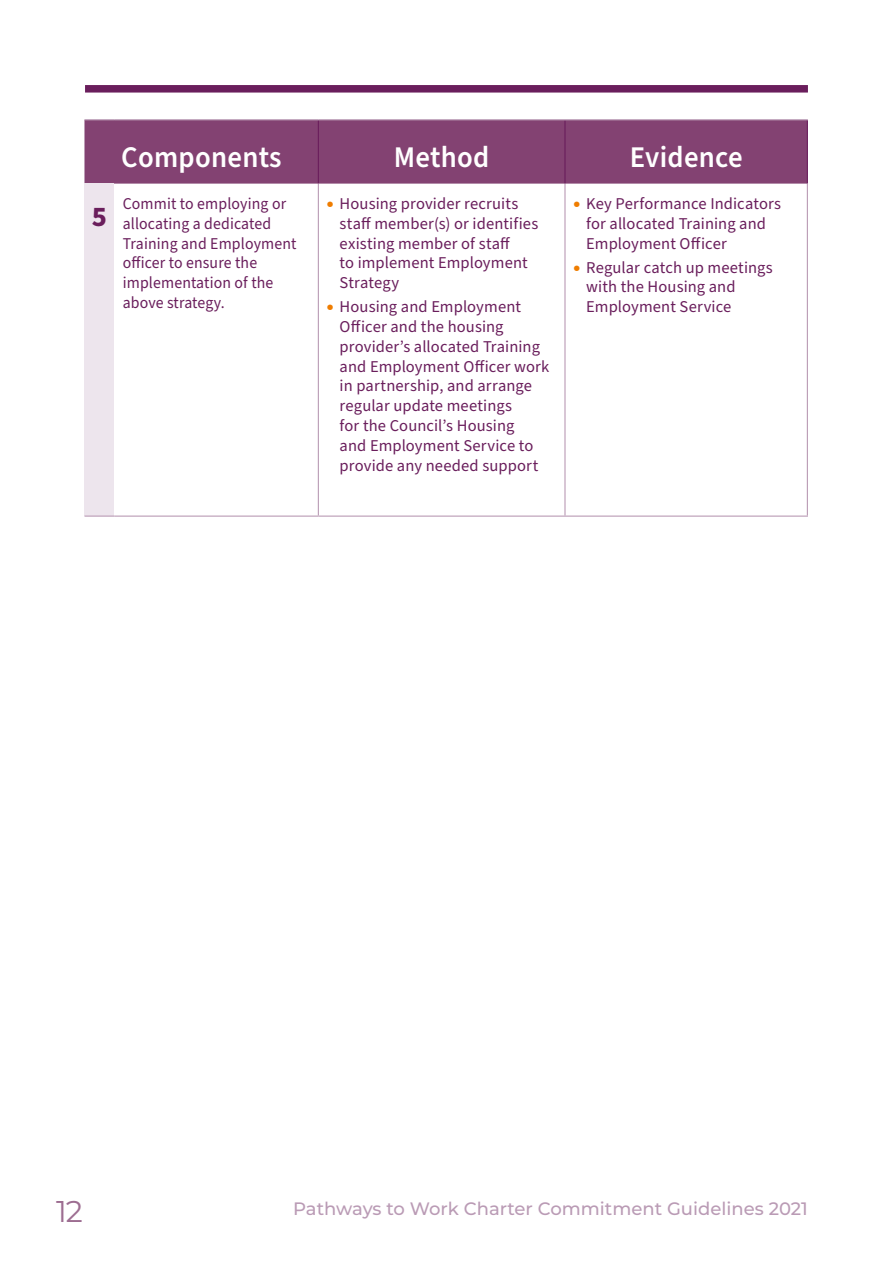
<style>
.page{position:relative;width:893px;height:1263px;background:#fff}
.page>*{position:absolute;margin:0;border:0;box-sizing:border-box;transform-origin:0 0}
.Table_head_white{font:600 30px "Source Sans Pro";letter-spacing:.01em;color:#fff;scale:.96 1}
.t1{font:30px "Montserrat";color:#9d6d91}
.Table_number{font:700 28.5px "Source Sans Pro";color:#6a1e5c}
.t2{font:500 18px "Montserrat";color:#ba9bb5}
.Table_body{font:16.5px/19.8px "Source Sans Pro";letter-spacing:.01em;color:#6a1e5c}
.Table_body-2{font:16.5px/19.8px "Source Sans Pro";letter-spacing:.01em;color:#6a1e5c;scale:.96 1}
.s1{font-family:"Montserrat";font-weight:900;color:#ef7d00}
</style>
<div class="page">
<div style="left:85px;top:85px;width:723px;height:8px;background:#6a1e5c"></div>
<div style="left:84px;top:120px;width:723px;height:64px;background:#834272"></div>
<div style="left:84px;top:184px;width:30px;height:332px;background:#ede5ed"></div>
<hr style="left:318px;top:120px;width:1px;height:64px;background:#6a1e5c">
<hr style="left:564px;top:120px;width:2px;height:64px;background:#6a1e5c">
<hr style="left:318px;top:119px;width:247px;height:1px;background:#ba9bb5">
<hr style="left:565px;top:119px;width:243px;height:1px;background:#ba9bb5">
<hr style="left:807px;top:120px;width:1px;height:64px;background:#6a1e5c">
<hr style="left:318px;top:184px;width:1px;height:331px;background:#ba9bb5">
<hr style="left:564px;top:184px;width:2px;height:331px;background:#ba9bb5">
<hr style="left:807px;top:184px;width:1px;height:331px;background:#ba9bb5">
<hr style="left:114px;top:515px;width:204px;height:2px;background:#ba9bb5">
<hr style="left:318px;top:515px;width:247px;height:2px;background:#ba9bb5">
<hr style="left:565px;top:515px;width:243px;height:2px;background:#ba9bb5">
<hr style="left:84px;top:119px;width:30px;height:1px;background:#ba9bb5">
<hr style="left:114px;top:119px;width:204px;height:1px;background:#ba9bb5">
<hr style="left:84px;top:515px;width:30px;height:2px;background:#ba9bb5">
<h1 class="Table_head_white" style="left:121px;top:137px;width:168px">Components</h1>
<h1 class="Table_head_white" style="left:394px;top:137px;width:101px">Method</h1>
<h1 class="Table_head_white" style="left:630px;top:137px;width:119px">Evidence</h1>
<p class="Table_number" style="left:92px;top:197px;width:17px">5</p>
<p class="Table_body-2" style="left:123px;top:194px;width:183px">Commit to employing or allocating a dedicated<br>Training and Employment officer to ensure the implementation of the above strategy.</p>
<p class="Table_body" style="left:340px;top:194px;width:200px;text-indent:-13px"><span class="s1">•</span> Housing provider recruits staff member(s) or identifies existing member of staff<br>to implement Employment<br>Strategy</p>
<p class="Table_body" style="left:340px;top:297px;width:211px;text-indent:-13px"><span class="s1">•</span> Housing and Employment<br>Officer and the housing provider’s allocated Training and Employment Officer work in partnership, and arrange regular update meetings<br>for the Council’s Housing<br>and Employment Service to provide any needed support</p>
<p class="Table_body" style="left:586px;top:194px;width:196px;text-indent:-13px"><span class="s1">•</span> Key Performance Indicators for allocated Training and<br>Employment Officer</p>
<p class="Table_body" style="left:586px;top:258px;width:188px;text-indent:-13px"><span class="s1">•</span> Regular catch up meetings with the Housing and<br>Employment Service</p>
<h1 class="t1" style="left:56px;top:1191px;width:28px">12</h1>
<p class="t2" style="left:293px;top:1195px;width:516px">Pathways to Work Charter Commitment Guidelines 2021</p>
</div>
